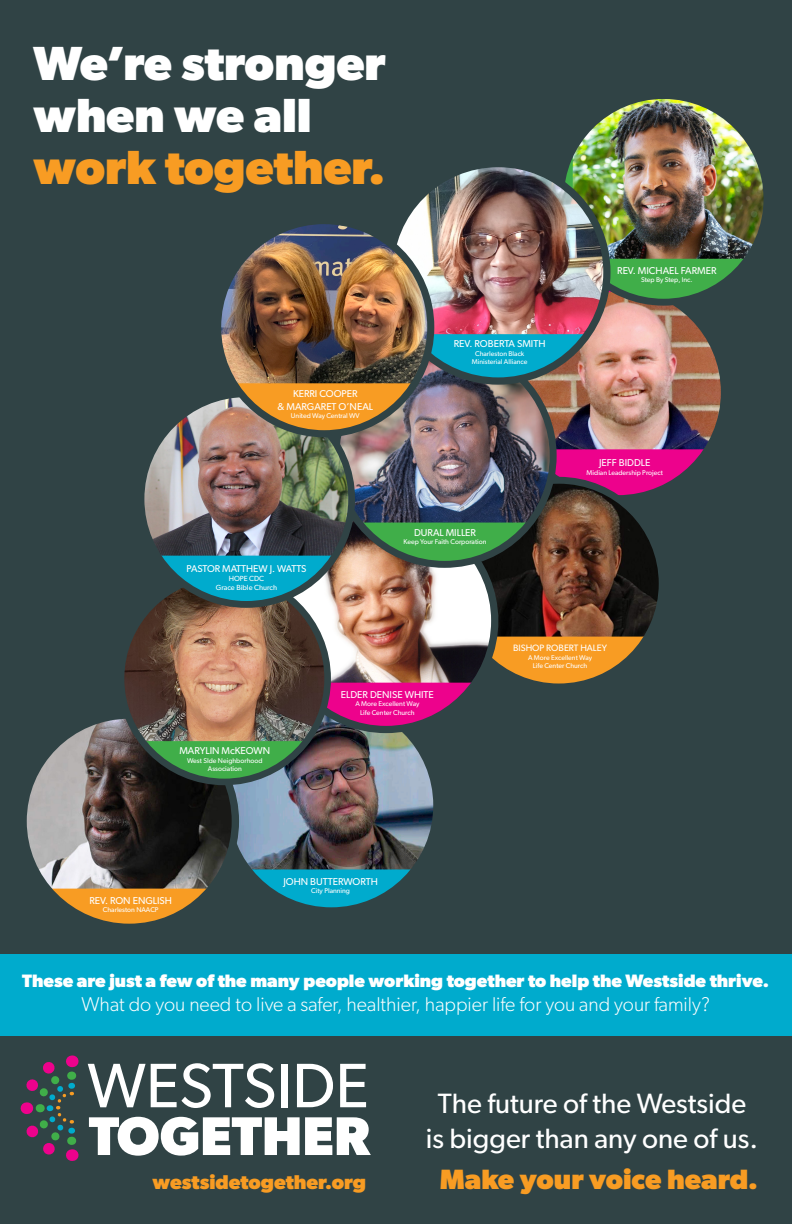
<style>
.page{position:relative;width:792px;height:1224px;background:#304345}
.page>*{position:absolute;margin:0;border:0;box-sizing:border-box;transform-origin:0 0}
.t1{font:62.9px "Gibson";color:#fff}
.t2{font:700 54.6px "Gibson";color:#fff}
.t3{font:700 48px/52px "Gibson";color:#fff}
.t4{font:28px/34.8px "Gibson";color:#fff;text-align:center}
.t5{font:700 28px "Gibson";color:#f89c23}
.t6{font:300 20px "Gibson";color:#fff}
.t7{font:700 20px "Gibson";color:#f89c23}
.t8{font:700 18px "Gibson";color:#fff}
.t9{font:10px/12.9px "Gibson";color:#fff;text-align:center}
.t10{font:9.9px "Gibson";letter-spacing:-.01em;color:#fff}
.t11{font:9.2px "Gibson";color:#fff}
.t12{font:7.4px/8.9px "Gibson";color:#fff;text-align:center}
.t13{font:6.9px/8.3px "Gibson";color:#fff;text-align:center}
.s1{color:#f89c23}
.s2{font-size:29px}
</style>
<div class="page">
<div style="left:511px;top:286px;width:213px;height:213px;background:#ed028c;border-radius:50%"></div>
<img style="left:553px;top:292px;width:171px;height:157px">
<svg style="left:226px;top:700px;width:211px;height:211px;background:#079ab7"></svg>
<img style="left:235px;top:714px;width:202px;height:155px">
<div style="left:456px;top:480px;width:206px;height:207px;background:#f89c23;border-radius:50%"></div>
<img style="left:495px;top:481px;width:167px;height:156px">
<div style="left:452px;top:477px;width:214px;height:213px;border:7px solid #304345;border-radius:50%"></div>
<div style="left:23px;top:715px;width:212px;height:212px;background:#f89c23;border-radius:50%"></div>
<img style="left:23px;top:715px;width:212px;height:174px">
<div style="left:19px;top:711px;width:220px;height:220px;border:7px solid #304345;border-radius:50%"></div>
<div style="left:277px;top:512px;width:218px;height:218px;background:#ed028c;border-radius:50%"></div>
<img style="left:320px;top:523px;width:175px;height:160px">
<div style="left:121px;top:575px;width:207px;height:207px;background:#40ae49;border-radius:50%"></div>
<img style="left:123px;top:575px;width:205px;height:166px">
<div style="left:118px;top:572px;width:213px;height:213px;border:7px solid #304345;border-radius:50%"></div>
<div style="left:336px;top:347px;width:217px;height:217px;background:#40ae49;border-radius:50%"></div>
<img style="left:352px;top:358px;width:201px;height:165px">
<div style="left:560px;top:96px;width:207px;height:206px;background:#40ae49;border-radius:50%"></div>
<img style="left:573px;top:99px;width:192px;height:160px">
<div style="left:557px;top:92px;width:213px;height:214px;border:7px solid #304345;border-radius:50%"></div>
<div style="left:141px;top:394px;width:211px;height:210px;background:#00abcd;border-radius:50%"></div>
<img style="left:141px;top:394px;width:211px;height:162px">
<div style="left:138px;top:390px;width:217px;height:218px;border:7px solid #304345;border-radius:50%"></div>
<div style="left:389px;top:164px;width:218px;height:217px;background:#00abcd;border-radius:50%"></div>
<img style="left:395px;top:164px;width:212px;height:170px">
<div style="left:386px;top:160px;width:225px;height:225px;border:7px solid #304345;border-radius:50%"></div>
<div style="left:218px;top:221px;width:213px;height:213px;background:#f89c23;border-radius:50%"></div>
<img style="left:220px;top:221px;width:211px;height:162px">
<div style="left:214px;top:217px;width:220px;height:220px;border:7px solid #304345;border-radius:50%"></div>
<div style="left:0;top:955px;width:792px;height:81px;background:#00abcd"></div>
<svg style="left:14px;top:1049px;width:116px;height:119px;background:#3b444a"></svg>
<p class="t3" style="left:34px;top:36px;width:354px">We’re stronger when we all <span class="s1">work together.</span></p>
<p class="t9" style="left:278px;top:387px;width:97px">KERRI COOPER<br>&amp; MARGARET O’NEAL</p>
<p class="t13" style="left:291px;top:411px;width:70px">United Way Central WV</p>
<p class="t10" style="left:186px;top:563px;width:122px">PASTOR MATTHEW J. WATTS</p>
<p class="t12" style="left:216px;top:574px;width:63px">HOPE CDC<br>Grace Bible Church</p>
<p class="t9" style="left:454px;top:337px;width:93px">REV. ROBERTA SMITH</p>
<p class="t13" style="left:472px;top:349px;width:57px">Charleston Black<br>Ministerial Alliance</p>
<p class="t9" style="left:414px;top:526px;width:63px">DURAL MILLER</p>
<p class="t13" style="left:404px;top:537px;width:84px">Keep Your Faith Corporation</p>
<p class="t9" style="left:617px;top:264px;width:101px">REV. MICHAEL FARMER</p>
<p class="t13" style="left:641px;top:276px;width:53px">Step By Step, Inc.</p>
<p class="t9" style="left:599px;top:456px;width:53px">JEFF BIDDLE</p>
<p class="t13" style="left:587px;top:468px;width:78px">Midian Leadership Project</p>
<p class="t11" style="left:513px;top:642px;width:96px">BISHOP ROBERT HALEY</p>
<p class="t13" style="left:528px;top:653px;width:66px">A More Excellent Way<br>Life Center Church</p>
<p class="t9" style="left:179px;top:744px;width:92px">MARYLIN McKEOWN</p>
<p class="t13" style="left:187px;top:756px;width:77px">West SIde Neighborhood<br>Association</p>
<p class="t9" style="left:341px;top:688px;width:95px">ELDER DENISE WHITE</p>
<p class="t13" style="left:355px;top:700px;width:66px">A More Excellent Way<br>Life Center Church</p>
<p class="t9" style="left:89px;top:894px;width:84px">REV. RON ENGLISH</p>
<p class="t13" style="left:103px;top:905px;width:57px">Charleston NAACP</p>
<p class="t9" style="left:283px;top:875px;width:96px">JOHN BUTTERWORTH</p>
<p class="t13" style="left:311px;top:886px;width:40px">City Planning</p>
<p class="t8" style="left:22px;top:970px;width:748px">These are just a few of the many people working together to help the Westside thrive.</p>
<p class="t6" style="left:81px;top:992px;width:630px">What do you need to live a safer, healthier, happier life for you and your family?</p>
<p class="t1" style="left:87px;top:1048px;width:283px">WESTSIDE</p>
<p class="t2" style="left:89px;top:1104px;width:283px">TOGETHER</p>
<p class="t7" style="left:153px;top:1170px;width:215px">westsidetogether.org</p>
<p class="t4" style="left:426px;top:1085px;width:334px">The future of the Westside is bigger than any one of us<span class="s2">.</span></p>
<p class="t5" style="left:440px;top:1163px;width:320px">Make your voice heard.</p>
</div>
